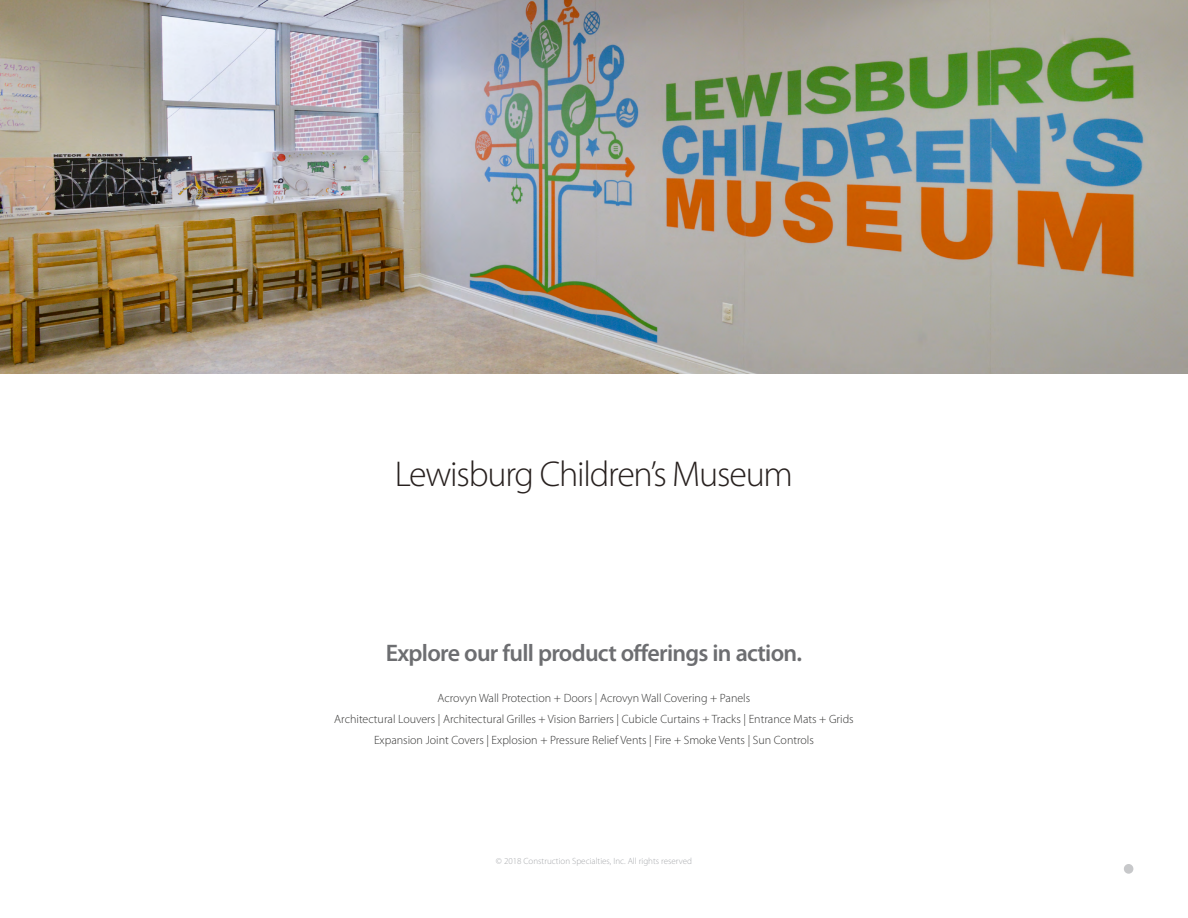
<style>
.page{position:relative;width:1188px;height:918px;background:#fff}
.page>*{position:absolute;margin:0;border:0;box-sizing:border-box;transform-origin:0 0}
.t1{font:300 36px "Myriad Pro";letter-spacing:-.035em;color:#28211f}
.t2{font:600 24px "Myriad Pro";letter-spacing:-.03em;color:#6d6e71}
.t3{font:300 12px/21px "Myriad Pro";color:#343433;text-align:center}
.t4{font:300 9px "Myriad Pro";color:#a7a9ac}
</style>
<div class="page">
<img style="left:0;top:0;width:1188px;height:373px">
<div style="left:1124px;top:864px;width:9px;height:10px;background:#c7c8ca;border-radius:50%"></div>
<h1 class="t1" style="left:395px;top:452px;width:400px">Lewisburg Children’s Museum</h1>
<h2 class="t2" style="left:386px;top:638px;width:418px">Explore our full product offerings in action.</h2>
<p class="t3" style="left:334px;top:687px;width:521px">Acrovyn Wall Protection + Doors | Acrovyn Wall Covering + Panels<br>Architectural Louvers | Architectural Grilles + Vision Barriers | Cubicle Curtains + Tracks | Entrance Mats + Grids<br>Expansion Joint Covers | Explosion + Pressure Relief Vents | Fire + Smoke Vents | Sun Controls</p>
<p class="t4" style="left:496px;top:856px;width:198px">© 2018 Construction Specialties, Inc. All rights reserved</p>
</div>
